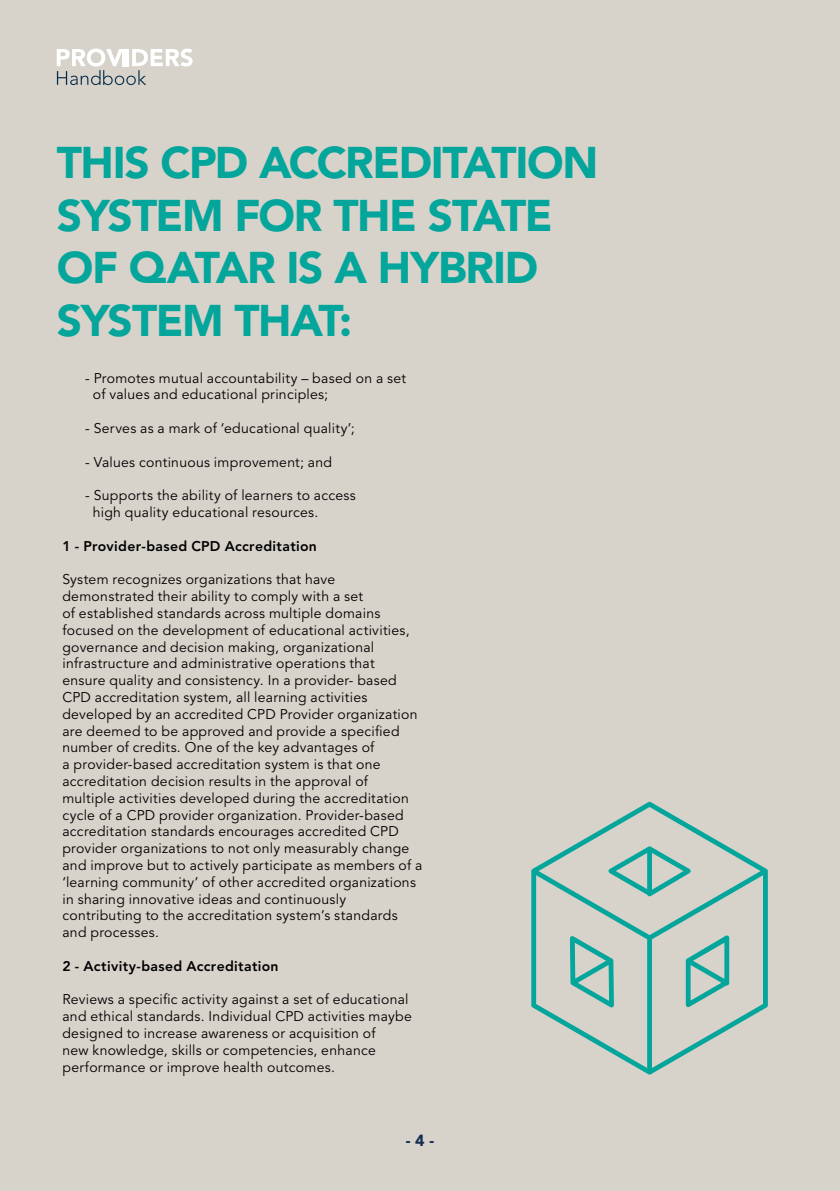
<style>
.page{position:relative;width:840px;height:1191px;background:#fff}
.page>*{position:absolute;margin:0;border:0;box-sizing:border-box;transform-origin:0 0}
.t1{font:900 44px/52.8px "Avenir";letter-spacing:-.03em;color:#04a59b}
.t2{font:900 16px "Avenir";color:#142d52}
.t3{font:14px/16.8px "Avenir";letter-spacing:.02em;color:#000}
.t4{font:800 14px "Avenir";letter-spacing:.025em;color:#000}
</style>
<div class="page">
<div style="left:0;top:0;width:839px;height:1191px;background:#d7d3cb"></div>
<svg style="left:531px;top:801px;width:236px;height:273px"></svg>
<svg style="left:608px;top:846px;width:82px;height:50px"></svg>
<svg style="left:569px;top:936px;width:44px;height:71px"></svg>
<svg style="left:685px;top:935px;width:43px;height:72px"></svg>
<svg style="left:57px;top:49px;width:135px;height:36px"></svg>
<h1 class="t1" style="left:57px;top:136px;width:543px">THIS CPD ACCREDITATION<br>SYSTEM FOR THE STATE<br>OF QATAR IS A HYBRID<br>SYSTEM THAT:</h1>
<p class="t3" style="left:93px;top:370px;width:314px;text-indent:-8px">- Promotes mutual accountability – based on a set of values and educational principles;</p>
<p class="t3" style="left:85px;top:420px;width:271px">- Serves as a mark of ‘educational quality’;</p>
<p class="t3" style="left:85px;top:454px;width:248px">- Values continuous improvement; and</p>
<p class="t3" style="left:93px;top:487px;width:264px;text-indent:-8px">- Supports the ability of learners to access high quality educational resources.</p>
<p class="t4" style="left:62px;top:537px;width:256px">1 - Provider-based CPD Accreditation</p>
<p class="t3" style="left:62px;top:571px;width:361px">System recognizes organizations that have demonstrated their ability to comply with a set<br>of established standards across multiple domains focused on the development of educational activities, governance and decision making, organizational infrastructure and administrative operations that<br>ensure quality and consistency. In a provider- based CPD accreditation system, all learning activities developed by an accredited CPD Provider organization are deemed to be approved and provide a specified number of credits. One of the key advantages of<br>a provider-based accreditation system is that one accreditation decision results in the approval of multiple activities developed during the accreditation cycle of a CPD provider organization. Provider-based accreditation standards encourages accredited CPD provider organizations to not only measurably change and improve but to actively participate as members of a ‘learning community’ of other accredited organizations in sharing innovative ideas and continuously contributing to the accreditation system’s standards and processes.</p>
<p class="t4" style="left:62px;top:957px;width:217px">2 - Activity-based Accreditation</p>
<p class="t3" style="left:62px;top:991px;width:351px">Reviews a specific activity against a set of educational and ethical standards. Individual CPD activities maybe designed to increase awareness or acquisition of<br>new knowledge, skills or competencies, enhance performance or improve health outcomes.</p>
<p class="t2" style="left:405px;top:1131px;width:30px">- 4 -</p>
</div>
